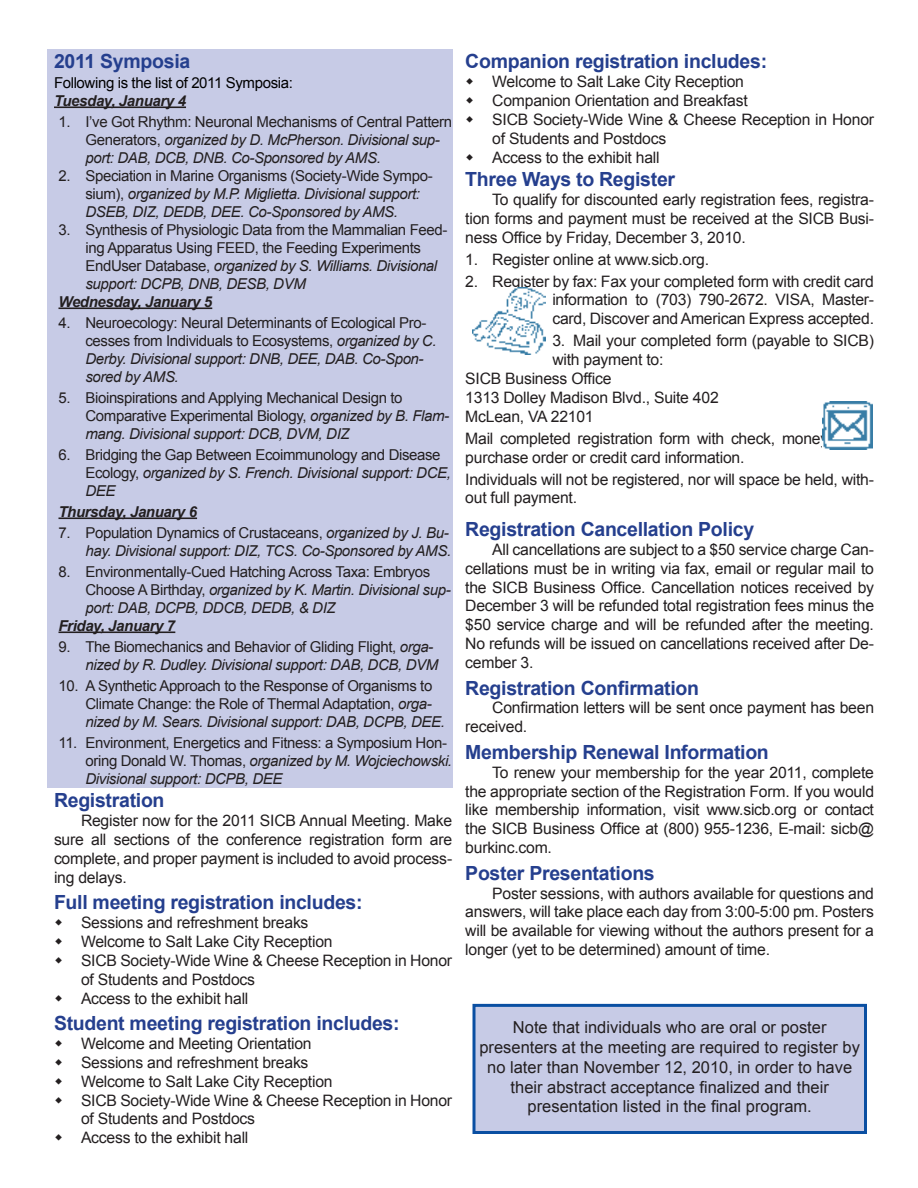
<style>
.page{position:relative;width:918px;height:1188px;background:#fff}
.page>*{position:absolute;margin:0;border:0;box-sizing:border-box;transform-origin:0 0}
.Body_Bullets{font:700 19.5px "Arial";letter-spacing:-.015em;color:#253f8e}
.Body{font:16.5px/19.8px "Arial";color:#231f20;text-align:center}
.Body-2{font:15.75px/18.9px "Arial";letter-spacing:-.015em;color:#231f20;text-align:justify}
.Body_Bullets-2{font:15.75px/18.9px "Arial";letter-spacing:-.015em;color:#231f20}
.Body_0p2{font:15.75px/18.9px "Arial";letter-spacing:-.015em;color:#231f20}
.t1{font:15px/18px "Arial";letter-spacing:-.025em;color:#231f20}
.t2{font:italic 15px/18px "Arial";letter-spacing:-.025em;color:#231f20}
.t3{font:italic 700 15px "Arial";letter-spacing:-.025em;color:#231f20}
.t4{font:15px "Arial";letter-spacing:-.025em;color:#000}
.s1{font-style:normal}
.s2{font-style:italic}
</style>
<div class="page">
<div style="left:47px;top:50px;width:406px;height:738px;background:#c7cbe6"></div>
<hr style="left:54px;top:106px;width:132px;height:2px;background:#231f20">
<hr style="left:58px;top:307px;width:154px;height:2px;background:#231f20">
<hr style="left:58px;top:517px;width:139px;height:2px;background:#231f20">
<hr style="left:58px;top:631px;width:117px;height:2px;background:#231f20">
<img style="left:472px;top:287px;width:74px;height:68px">
<img style="left:822px;top:401px;width:51px;height:48px">
<div style="left:474px;top:1005px;width:392px;height:127px;background:#c7cbe6"></div>
<div style="left:472px;top:1004px;width:395px;height:130px;border:3px solid #0a4fa2"></div>
<p class="Body_Bullets" style="left:54px;top:49px;width:138px">2011 Symposia</p>
<p class="t4" style="left:54px;top:73px;width:240px">Following is the list of 2011 Symposia:</p>
<p class="t3" style="left:54px;top:91px;width:134px">Tuesday, January 4</p>
<p class="t2" style="left:86px;top:113px;width:368px;text-indent:-27px"><span class="s1">1. I’ve Got Rhythm: Neuronal Mechanisms of Central Pattern<br>Generators,</span> organized by D. McPherson. Divisional sup&shy;port: DAB, DCB, DNB. Co-Sponsored by AMS.</p>
<p class="t2" style="left:86px;top:167px;width:349px;text-indent:-27px"><span class="s1">2. Speciation in Marine Organisms (Society-Wide Sympo&shy;sium),</span> organized by M.P. Miglietta. Divisional support:<br>DSEB, DIZ, DEDB, DEE. Co-Sponsored by AMS.</p>
<p class="t1" style="left:86px;top:221px;width:363px;text-indent:-27px">3. Synthesis of Physiologic Data from the Mammalian Feed&shy;ing Apparatus Using FEED, the Feeding Experiments EndUser Database, <span class="s2">organized by S. Williams. Divisional support: DCPB, DNB, DESB, DVM</span></p>
<p class="t3" style="left:58px;top:292px;width:155px">Wednesday, January 5</p>
<p class="t1" style="left:86px;top:314px;width:353px;text-indent:-27px">4. Neuroecology: Neural Determinants of Ecological Pro&shy;cesses from Individuals to Ecosystems, <span class="s2">organized by C.<br>Derby. Divisional support: DNB, DEE, DAB. Co-Spon&shy;sored by AMS.</span></p>
<p class="t1" style="left:86px;top:389px;width:365px;text-indent:-27px">5. Bioinspirations and Applying Mechanical Design to<br>Comparative Experimental Biology, <span class="s2">organized by B. Flam&shy;mang. Divisional support: DCB, DVM, DIZ</span></p>
<p class="t1" style="left:86px;top:446px;width:367px;text-indent:-27px">6. Bridging the Gap Between Ecoimmunology and Disease<br>Ecology, <span class="s2">organized by S. French. Divisional support: DCE,<br>DEE</span></p>
<p class="t3" style="left:58px;top:502px;width:140px">Thursday, January 6</p>
<p class="t2" style="left:58px;top:524px;width:394px;text-align:right"><span class="s1">7. Population Dynamics of Crustaceans,</span> organized by J. Bu&shy;hay. Divisional support: DIZ, TCS. Co-Sponsored by AMS.</p>
<p class="t1" style="left:86px;top:563px;width:367px;text-indent:-27px">8. Environmentally-Cued Hatching Across Taxa: Embryos<br>Choose A Birthday, <span class="s2">organized by K. Martin. Divisional sup&shy;port: DAB, DCPB, DDCB, DEDB, &amp; DIZ</span></p>
<p class="t3" style="left:58px;top:616px;width:118px">Friday, January 7</p>
<p class="t2" style="left:86px;top:638px;width:354px;text-indent:-27px"><span class="s1">9. The Biomechanics and Behavior of Gliding Flight,</span> orga&shy;nized by R. Dudley. Divisional support: DAB, DCB, DVM</p>
<p class="t1" style="left:86px;top:677px;width:361px;text-indent:-27px">10. A Synthetic Approach to the Response of Organisms to<br>Climate Change: the Role of Thermal Adaptation, <span class="s2">orga&shy;nized by M. Sears. Divisional support: DAB, DCPB, DEE.</span></p>
<p class="t1" style="left:86px;top:734px;width:368px;text-indent:-27px">11. Environment, Energetics and Fitness: a Symposium Hon&shy;oring Donald W. Thomas, <span class="s2">organized by M. Wojciechowski.<br>Divisional support: DCPB, DEE</span></p>
<p class="Body_Bullets" style="left:54px;top:787px;width:112px">Registration</p>
<p class="Body-2" style="left:54px;top:811px;width:400px;text-indent:27px">Register now for the 2011 SICB Annual Meeting. Make sure all sections of the conference registration form are complete, and proper payment is included to avoid process&shy;ing delays.</p>
<p class="Body_Bullets" style="left:54px;top:889px;width:310px">Full meeting registration includes:</p>
<p class="Body_Bullets-2" style="left:81px;top:913px;width:229px">Sessions and refreshment breaks</p>
<p class="Body_Bullets-2" style="left:81px;top:932px;width:253px">Welcome to Salt Lake City Reception</p>
<p class="Body_Bullets-2" style="left:81px;top:951px;width:373px">SICB Society-Wide Wine &amp; Cheese Reception in Honor of Students and Postdocs</p>
<p class="Body_Bullets-2" style="left:81px;top:989px;width:169px">Access to the exhibit hall</p>
<p class="Body_Bullets" style="left:54px;top:1010px;width:347px">Student meeting registration includes:</p>
<p class="Body_Bullets-2" style="left:81px;top:1034px;width:232px">Welcome and Meeting Orientation</p>
<p class="Body_Bullets-2" style="left:81px;top:1053px;width:229px">Sessions and refreshment breaks</p>
<p class="Body_Bullets-2" style="left:81px;top:1072px;width:253px">Welcome to Salt Lake City Reception</p>
<p class="Body_Bullets-2" style="left:81px;top:1091px;width:373px">SICB Society-Wide Wine &amp; Cheese Reception in Honor of Students and Postdocs</p>
<p class="Body_Bullets-2" style="left:81px;top:1129px;width:169px">Access to the exhibit hall</p>
<p class="Body_Bullets" style="left:465px;top:49px;width:303px">Companion registration includes:</p>
<p class="Body_Bullets-2" style="left:492px;top:72px;width:253px">Welcome to Salt Lake City Reception</p>
<p class="Body_Bullets-2" style="left:492px;top:91px;width:257px">Companion Orientation and Breakfast</p>
<p class="Body_Bullets-2" style="left:492px;top:110px;width:383px">SICB Society-Wide Wine &amp; Cheese Reception in Honor of Students and Postdocs</p>
<p class="Body_Bullets-2" style="left:492px;top:148px;width:169px">Access to the exhibit hall</p>
<p class="Body_Bullets" style="left:465px;top:166px;width:211px">Three Ways to Register</p>
<p class="Body_0p2" style="left:465px;top:190px;width:410px;text-align:justify;text-indent:27px">To qualify for discounted early registration fees, registra&shy;tion forms and payment must be received at the SICB Busi&shy;ness Office by Friday, December 3, 2010.</p>
<p class="Body_Bullets-2" style="left:465px;top:250px;width:245px">1. Register online at www.sicb.org.</p>
<p class="Body_Bullets-2" style="left:552px;top:272px;width:323px;text-align:justify;text-indent:-87px">2. Register by fax: Fax your completed form with credit card information to (703) 790-2672. VISA, Master&shy;card, Discover and American Express accepted.</p>
<p class="Body_Bullets-2" style="left:552px;top:331px;width:323px">3. Mail your completed form (payable to SICB) with payment to:</p>
<p class="Body_Bullets-2" style="left:465px;top:369px;width:148px">SICB Business Office</p>
<p class="Body_Bullets-2" style="left:465px;top:388px;width:255px">1313 Dolley Madison Blvd., Suite 402</p>
<p class="Body_Bullets-2" style="left:465px;top:407px;width:130px">McLean, VA 22101</p>
<p class="Body_0p2" style="left:465px;top:429px;width:410px">Mail completed registration form with check, money order, purchase order or credit card information.</p>
<p class="Body_0p2" style="left:465px;top:470px;width:410px">Individuals will not be registered, nor will space be held, with&shy;out full payment.</p>
<p class="Body_Bullets" style="left:465px;top:516px;width:290px">Registration Cancellation Policy</p>
<p class="Body-2" style="left:465px;top:540px;width:410px;text-indent:27px">All cancellations are subject to a $50 service charge Can&shy;cellations must be in writing via fax, email or regular mail to the SICB Business Office. Cancellation notices received by December 3 will be refunded total registration fees minus the $50 service charge and will be refunded after the meeting.<br>No refunds will be issued on cancellations received after De&shy;cember 3.</p>
<p class="Body_Bullets" style="left:465px;top:675px;width:235px">Registration Confirmation</p>
<p class="Body-2" style="left:465px;top:699px;width:410px;text-indent:27px">Confirmation letters will be sent once payment has been received.</p>
<p class="Body_Bullets" style="left:465px;top:739px;width:305px">Membership Renewal Information</p>
<p class="Body-2" style="left:465px;top:763px;width:410px;text-indent:27px">To renew your membership for the year 2011, complete the appropriate section of the Registration Form. If you would like membership information, visit www.sicb.org or contact the SICB Business Office at (800) 955-1236, E-mail: sicb@ burkinc.com.</p>
<p class="Body_Bullets" style="left:465px;top:860px;width:191px">Poster Presentations</p>
<p class="Body-2" style="left:465px;top:884px;width:410px;text-indent:27px">Poster sessions, with authors available for questions and answers, will take place each day from 3:00-5:00 pm. Posters will be available for viewing without the authors present for a longer (yet to be determined) amount of time.</p>
<p class="Body" style="left:513px;top:1018px;width:315px">Note that individuals who are oral or poster</p>
<p class="Body" style="left:479px;top:1038px;width:382px">presenters at the meeting are required to register by no later than November 12, 2010, in order to have their abstract acceptance finalized and their</p>
<p class="Body" style="left:528px;top:1097px;width:286px">presentation listed in the final program.</p>
</div>
